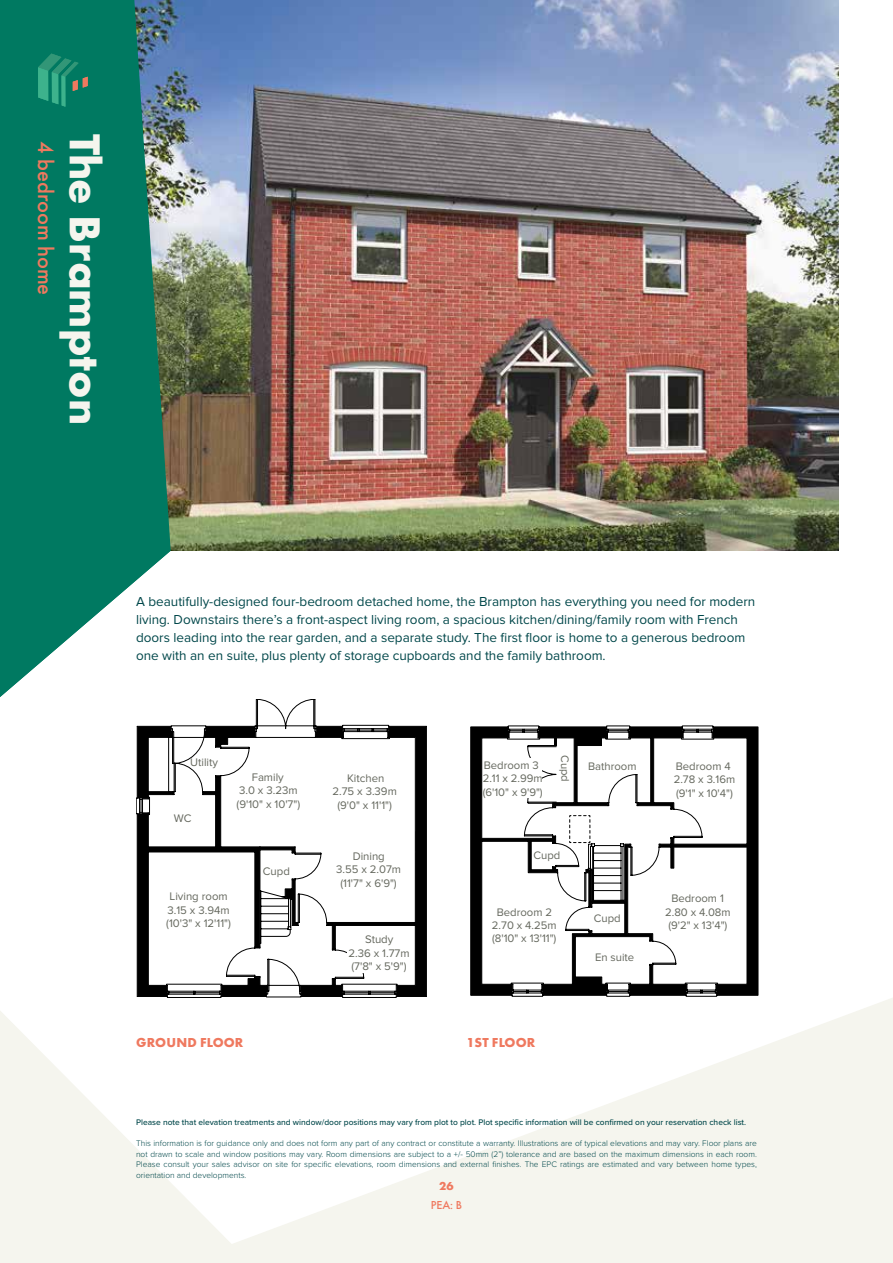
<style>
.page{position:relative;width:893px;height:1263px;background:#fff}
.page>*{position:absolute;margin:0;border:0;box-sizing:border-box;transform-origin:0 0}
.t1{font:700 45px "Futura PT";color:#f5f5ee}
.t2{font:500 22.5px "Futura PT";color:#ef795f}
.t3{font:13.5px/18px "Proxima Nova";color:#00474a}
.t4{font:700 13.5px "Futura PT";letter-spacing:.01em;color:#ef795f}
.t5{font:500 12px "Futura PT";color:#ef795f}
.t6{font:700 12px "Futura PT";color:#ef795f}
.t7{font:11.4px/13.6px "Proxima Nova";color:#65685e}
.t8{font:11.25px/13.5px "Proxima Nova";color:#65685e}
.t9{font:300 8.4px/10.5px "Proxima Nova";color:#00474a;text-align:justify}
.t10{font:500 8.4px "Proxima Nova";color:#00474a}
</style>
<div class="page">
<svg style="left:0;top:998px;width:893px;height:265px;fill:#f5f5ee"></svg>
<img style="left:171px;top:0;width:668px;height:551px">
<svg style="left:0;top:0;width:171px;height:697px;background:#258875"></svg>
<svg style="left:136px;top:699px;width:290px;height:298px"></svg>
<div style="left:348px;top:941px;width:31px;height:31px;background:#fff"></div>
<svg style="left:471px;top:726px;width:287px;height:270px"></svg>
<div style="left:520px;top:758px;width:21px;height:40px;background:#fff"></div>
<svg style="left:38px;top:54px;width:50px;height:53px;background:#1f8b6e"></svg>
<h2 class="t2" style="left:59px;top:141px;width:155px;rotate:90deg">4 bedroom home</h2>
<h1 class="t1" style="left:114px;top:134px;width:293px;rotate:90deg">The Brampton</h1>
<p class="t3" style="left:136px;top:593px;width:621px">A beautifully-designed four-bedroom detached home, the Brampton has everything you need for modern living. Downstairs there’s a front-aspect living room, a spacious kitchen/dining/family room with French doors leading into the rear garden, and a separate study. The first floor is home to a generous bedroom one with an en suite, plus plenty of storage cupboards and the family bathroom.</p>
<h3 class="t7" style="left:190px;top:756px;width:29px">Utility</h3>
<h3 class="t7" style="left:252px;top:770px;width:34px">Family</h3>
<h3 class="t7" style="left:237px;top:784px;width:65px">3.0 x 3.23m (9'10" x 10'7")</h3>
<h3 class="t7" style="left:347px;top:771px;width:39px">Kitchen</h3>
<h3 class="t7" style="left:332px;top:785px;width:66px;text-align:center">2.75 x 3.39m (9'0" x 11'1")</h3>
<h3 class="t8" style="left:484px;top:758px;width:56px">Bedroom 3</h3>
<h3 class="t8" style="left:483px;top:772px;width:61px">2.11 x 2.99m (6'10" x 9'9")</h3>
<h3 class="t8" style="left:572px;top:755px;width:28px;rotate:90deg">Cupd</h3>
<h3 class="t8" style="left:588px;top:760px;width:50px">Bathroom</h3>
<h3 class="t7" style="left:174px;top:812px;width:19px">WC</h3>
<h3 class="t7" style="left:353px;top:849px;width:34px">Dining</h3>
<h3 class="t8" style="left:534px;top:849px;width:28px">Cupd</h3>
<h3 class="t7" style="left:263px;top:865px;width:28px">Cupd</h3>
<h3 class="t7" style="left:336px;top:863px;width:67px;text-align:center">3.55 x 2.07m (11'7" x 6'9")</h3>
<h3 class="t7" style="left:170px;top:889px;width:60px">Living room</h3>
<h3 class="t7" style="left:166px;top:903px;width:66px">3.15 x 3.94m (10'3" x 12'11")</h3>
<h3 class="t7" style="left:365px;top:933px;width:30px">Study</h3>
<h3 class="t8" style="left:497px;top:906px;width:57px">Bedroom 2</h3>
<h3 class="t8" style="left:492px;top:918px;width:66px">2.70 x 4.25m (8'10" x 13'11")</h3>
<h3 class="t8" style="left:594px;top:911px;width:28px">Cupd</h3>
<h3 class="t7" style="left:348px;top:946px;width:63px">2.36 x 1.77m (7'8" x 5'9")</h3>
<h3 class="t8" style="left:595px;top:950px;width:41px">En suite</h3>
<h3 class="t4" style="left:136px;top:1033px;width:109px">GROUND FLOOR</h3>
<h3 class="t4" style="left:466px;top:1034px;width:71px">1ST FLOOR</h3>
<h3 class="t8" style="left:676px;top:760px;width:56px">Bedroom 4</h3>
<h3 class="t8" style="left:674px;top:773px;width:63px">2.78 x 3.16m (9'1" x 10'4")</h3>
<h3 class="t8" style="left:671px;top:891px;width:54px">Bedroom 1</h3>
<h3 class="t8" style="left:665px;top:905px;width:67px">2.80 x 4.08m (9'2" x 13'4")</h3>
<p class="t10" style="left:136px;top:1116px;width:612px">Please note that elevation treatments and window/door positions may vary from plot to plot. Plot specific information will be confirmed on your reservation check list.</p>
<p class="t9" style="left:136px;top:1137px;width:622px">This information is for guidance only and does not form any part of any contract or constitute a warranty. Illustrations are of typical elevations and may vary. Floor plans are not drawn to scale and window positions may vary. Room dimensions are subject to a +/- 50mm (2”) tolerance and are based on the maximum dimensions in each room.<br>Please consult your sales advisor on site for specific elevations, room dimensions and external finishes. The EPC ratings are estimated and vary between home types, orientation and developments.</p>
<h3 class="t5" style="left:431px;top:1198px;width:33px">PEA: B</h3>
<h3 class="t6" style="left:439px;top:1178px;width:16px">26</h3>
</div>
